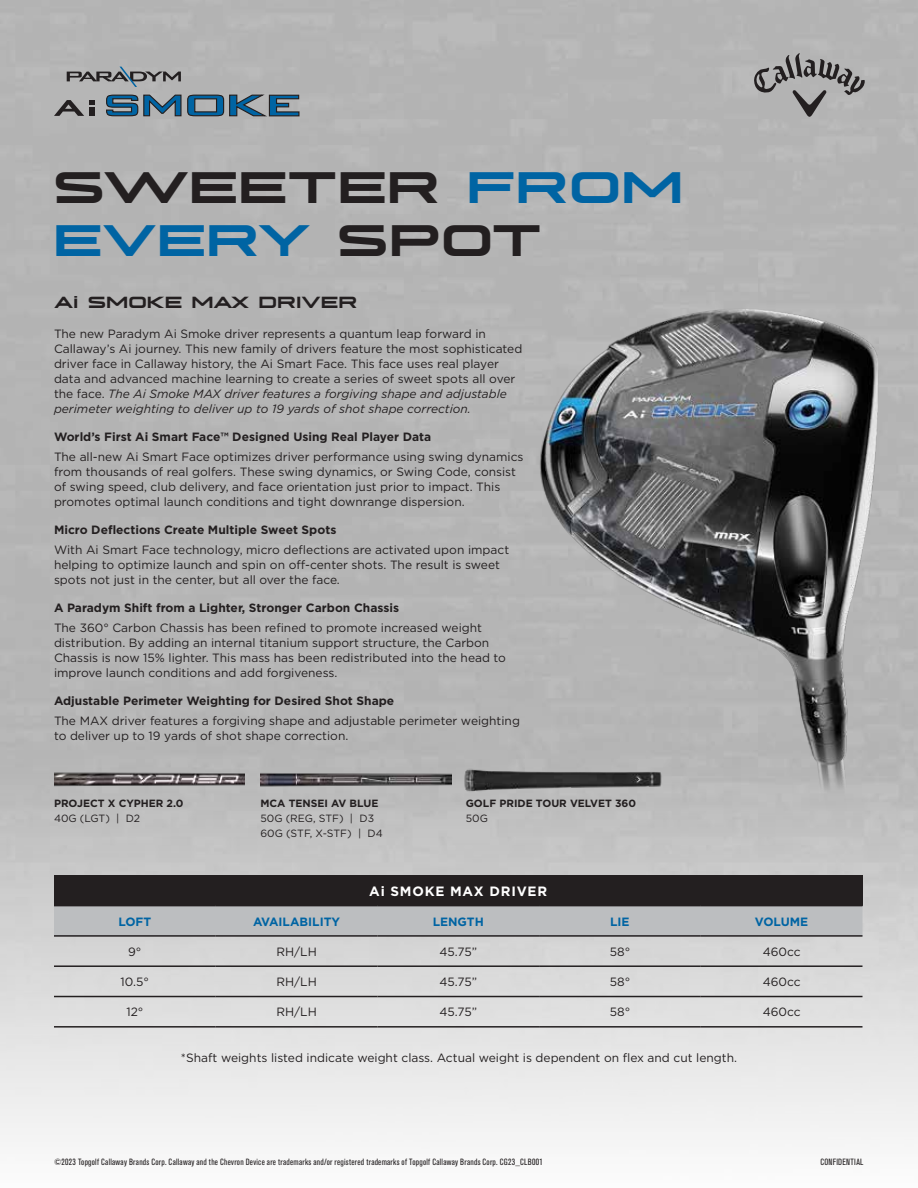
<style>
.page{position:relative;width:918px;height:1188px;background:#fff}
.page>*{position:absolute;margin:0;border:0;box-sizing:border-box;transform-origin:0 0}
.t1{font:300 49.2px/52.8px "Hyperspace Race Variable";color:#231f20}
.t2{font:300 18px "Hyperspace Race Variable";color:#231f20}
.t3{font:700 13.5px "Gotham";letter-spacing:.06em;color:#fff}
.t4{font:12px/15px "Gotham";color:#231f20}
.t5{font:700 12px "Gotham";color:#231f20}
.t6{font:700 12px "Gotham";color:#0064a3}
.t7{font:700 10.5px "Gotham";color:#231f20}
.t8{font:10.5px/15px "Gotham";color:#231f20}
.t9{font:condensed 9px "Akzidenz Grotesk BE";letter-spacing:.03em;color:#231f20}
.s1{color:#0064a3}
.s2{font-style:italic}
</style>
<div class="page">
<img style="left:0;top:0;width:918px;height:1142px">
<svg style="left:751px;top:53px;width:114px;height:64px;background:#999898"></svg>
<svg style="left:67px;top:67px;width:114px;height:20px;background:#8f9091"></svg>
<svg style="left:54px;top:100px;width:40px;height:16px"></svg>
<svg style="left:105px;top:94px;width:195px;height:23px;background:#59788d"></svg>
<img style="left:54px;top:769px;width:191px;height:19px">
<img style="left:260px;top:769px;width:191px;height:19px">
<div style="left:54px;top:875px;width:808px;height:31px;background:#231f20"></div>
<div style="left:54px;top:906px;width:808px;height:29px;background:#bcbec0"></div>
<hr style="left:701px;top:905px;width:162px;height:1px;background:#231f20">
<hr style="left:54px;top:935px;width:162px;height:2px;background:#231f20">
<hr style="left:216px;top:935px;width:161px;height:2px;background:#231f20">
<hr style="left:377px;top:935px;width:162px;height:2px;background:#231f20">
<hr style="left:539px;top:935px;width:162px;height:2px;background:#231f20">
<hr style="left:701px;top:935px;width:162px;height:2px;background:#231f20">
<hr style="left:54px;top:965px;width:162px;height:2px;background:#231f20">
<hr style="left:216px;top:965px;width:161px;height:2px;background:#231f20">
<hr style="left:377px;top:965px;width:162px;height:2px;background:#231f20">
<hr style="left:539px;top:965px;width:162px;height:2px;background:#231f20">
<hr style="left:701px;top:965px;width:162px;height:2px;background:#231f20">
<hr style="left:54px;top:996px;width:162px;height:1px;background:#231f20">
<hr style="left:216px;top:996px;width:161px;height:1px;background:#231f20">
<hr style="left:377px;top:996px;width:162px;height:1px;background:#231f20">
<hr style="left:539px;top:996px;width:162px;height:1px;background:#231f20">
<hr style="left:701px;top:996px;width:162px;height:1px;background:#231f20">
<hr style="left:54px;top:1026px;width:162px;height:2px;background:#231f20">
<hr style="left:216px;top:1026px;width:161px;height:2px;background:#231f20">
<hr style="left:377px;top:1026px;width:162px;height:2px;background:#231f20">
<hr style="left:539px;top:1026px;width:162px;height:2px;background:#231f20">
<hr style="left:701px;top:1026px;width:162px;height:2px;background:#231f20">
<img style="left:479px;top:204px;width:439px;height:606px">
<img style="left:459px;top:762px;width:206px;height:36px">
<h1 class="t1" style="left:53px;top:160px;width:632px">SWEETER <span class="s1">FROM<br>EVERY</span> SPOT</h1>
<h2 class="t2" style="left:54px;top:293px;width:305px">Ai SMOKE MAX DRIVER</h2>
<p class="t4" style="left:54px;top:326px;width:470px">The new Paradym Ai Smoke driver represents a quantum leap forward in Callaway’s Ai journey. This new family of drivers feature the most sophisticated driver face in Callaway history, the Ai Smart Face. This face uses real player data and advanced machine learning to create a series of sweet spots all over the face. <span class="s2">The Ai Smoke MAX driver features a forgiving shape and adjustable perimeter weighting to deliver up to 19 yards of shot shape correction.</span></p>
<p class="t5" style="left:54px;top:429px;width:379px">World’s First Ai Smart Face™ Designed Using Real Player Data</p>
<p class="t4" style="left:54px;top:449px;width:471px">The all-new Ai Smart Face optimizes driver performance using swing dynamics from thousands of real golfers. These swing dynamics, or Swing Code, consist of swing speed, club delivery, and face orientation just prior to impact. This promotes optimal launch conditions and tight downrange dispersion.</p>
<p class="t5" style="left:54px;top:522px;width:284px">Micro Deflections Create Multiple Sweet Spots</p>
<p class="t4" style="left:54px;top:542px;width:457px">With Ai Smart Face technology, micro deflections are activated upon impact helping to optimize launch and spin on off-center shots. The result is sweet spots not just in the center, but all over the face.</p>
<p class="t5" style="left:54px;top:600px;width:347px">A Paradym Shift from a Lighter, Stronger Carbon Chassis</p>
<p class="t4" style="left:54px;top:620px;width:454px">The 360° Carbon Chassis has been refined to promote increased weight distribution. By adding an internal titanium support structure, the Carbon Chassis is now 15% lighter. This mass has been redistributed into the head to improve launch conditions and add forgiveness.</p>
<p class="t5" style="left:54px;top:693px;width:342px">Adjustable Perimeter Weighting for Desired Shot Shape</p>
<p class="t4" style="left:54px;top:713px;width:468px">The MAX driver features a forgiving shape and adjustable perimeter weighting to deliver up to 19 yards of shot shape correction.</p>
<p class="t7" style="left:54px;top:797px;width:131px">PROJECT X CYPHER 2.0</p>
<p class="t8" style="left:54px;top:811px;width:88px">40G (LGT) | D2</p>
<p class="t7" style="left:260px;top:797px;width:119px">MCA TENSEI AV BLUE</p>
<p class="t8" style="left:260px;top:811px;width:124px">50G (REG, STF) | D3<br>60G (STF, X-STF) | D4</p>
<p class="t7" style="left:466px;top:797px;width:172px">GOLF PRIDE TOUR VELVET 360</p>
<p class="t8" style="left:466px;top:811px;width:24px">50G</p>
<p class="t3" style="left:369px;top:882px;width:179px">Ai SMOKE MAX DRIVER</p>
<p class="t6" style="left:118px;top:913px;width:34px">LOFT</p>
<p class="t6" style="left:253px;top:913px;width:89px">AVAILABILITY</p>
<p class="t6" style="left:433px;top:913px;width:53px">LENGTH</p>
<p class="t6" style="left:610px;top:913px;width:21px">LIE</p>
<p class="t6" style="left:755px;top:913px;width:55px">VOLUME</p>
<p class="t4" style="left:128px;top:944px;width:15px">9°</p>
<p class="t4" style="left:276px;top:944px;width:42px">RH/LH</p>
<p class="t4" style="left:439px;top:944px;width:39px">45.75”</p>
<p class="t4" style="left:610px;top:944px;width:22px">58°</p>
<p class="t4" style="left:763px;top:944px;width:39px">460cc</p>
<p class="t4" style="left:121px;top:974px;width:30px">10.5°</p>
<p class="t4" style="left:276px;top:974px;width:42px">RH/LH</p>
<p class="t4" style="left:439px;top:974px;width:39px">45.75”</p>
<p class="t4" style="left:610px;top:974px;width:22px">58°</p>
<p class="t4" style="left:763px;top:974px;width:39px">460cc</p>
<p class="t4" style="left:126px;top:1004px;width:18px">12°</p>
<p class="t4" style="left:276px;top:1004px;width:42px">RH/LH</p>
<p class="t4" style="left:439px;top:1004px;width:39px">45.75”</p>
<p class="t4" style="left:610px;top:1004px;width:22px">58°</p>
<p class="t4" style="left:763px;top:1004px;width:39px">460cc</p>
<p class="t4" style="left:181px;top:1050px;width:558px">*Shaft weights listed indicate weight class. Actual weight is dependent on flex and cut length.</p>
<p class="t9" style="left:54px;top:1157px;width:490px">©2023 Topgolf Callaway Brands Corp. Callaway and the Chevron Device are trademarks and/or registered trademarks of Topgolf Callaway Brands Corp. CG23_CLB001</p>
<p class="t9" style="left:820px;top:1157px;width:45px">CONFIDENTIAL</p>
</div>
